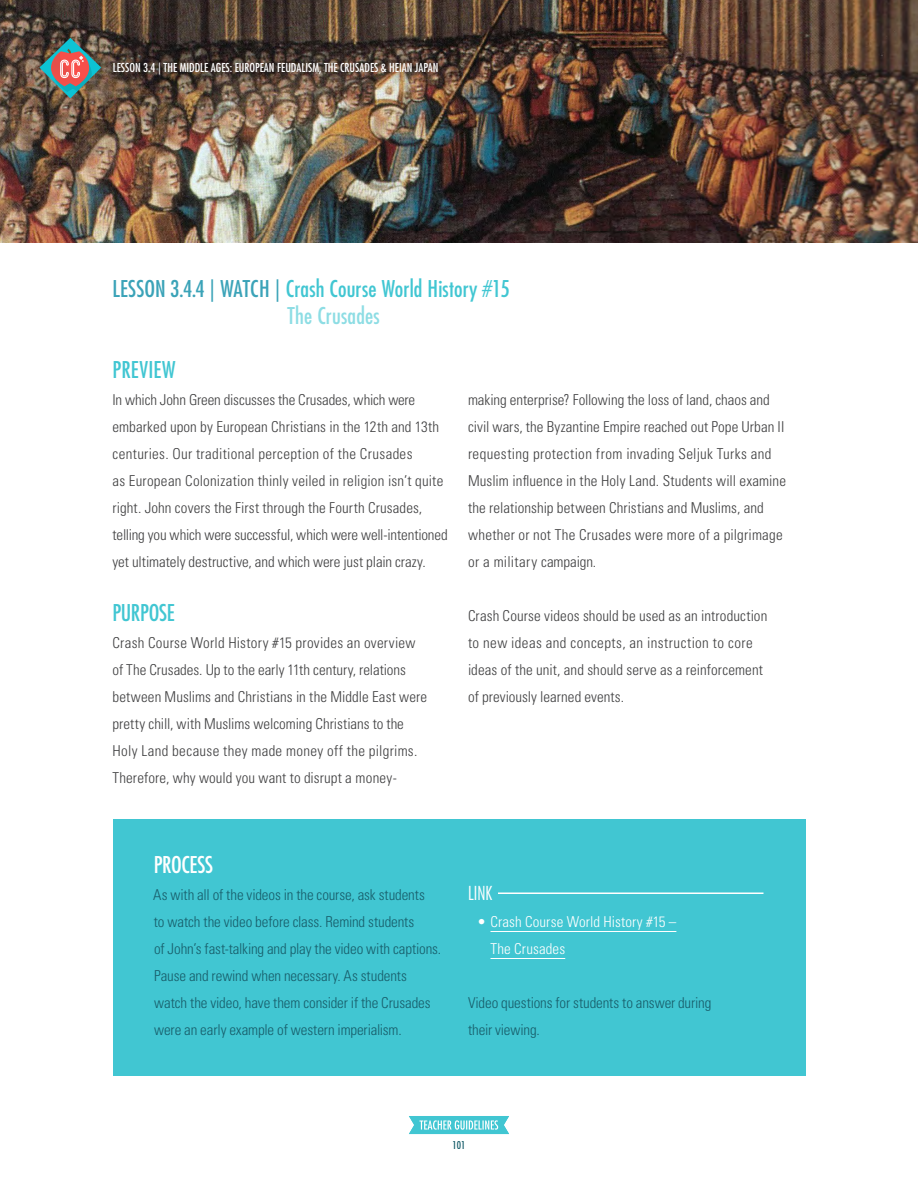
<style>
.page{position:relative;width:918px;height:1188px;background:#fff}
.page>*{position:absolute;margin:0;border:0;box-sizing:border-box;transform-origin:0 0}
.t1{font:condensed 22.5px/27px "Futura Std";letter-spacing:.01em;color:#41c6d2}
.t2{font:condensed 22.5px "Futura Std";letter-spacing:-.01em;color:#fff}
.t3{font:condensed 22.5px "Futura Std";letter-spacing:-.01em;color:#41c6d2}
.t4{font:300 condensed 18.75px "Futura Std";color:#fff}
.t5{font:300 condensed 15px/27px "Univers LT Std";letter-spacing:.005em;color:#404041}
.t6{font:300 condensed 15px/27px "Univers LT Std";letter-spacing:-.01em;color:#185e6b}
.t7{font:300 condensed 15px/27px "Univers LT Std";letter-spacing:.005em;color:#fff}
.t8{font:condensed 12px "Futura Std";color:#fff}
.t9{font:condensed 10.5px "Futura Std";color:#185e6b}
.s1{color:#3ba3b8}
.s2{color:#8ddde4}
</style>
<div class="page">
<svg style="left:409px;top:1116px;width:100px;height:18px;background:#6ad2db"></svg>
<img style="left:0;top:0;width:918px;height:243px">
<div style="left:113px;top:819px;width:693px;height:257px;background:#41c6d2"></div>
<hr style="left:490px;top:931px;width:186px;height:1px;background:#fff">
<hr style="left:490px;top:958px;width:75px;height:1px;background:#fff">
<hr style="left:498px;top:892px;width:266px;height:2px;background:#fff">
<img style="left:39px;top:38px;width:62px;height:60px">
<div style="left:97px;top:47px;width:357px;height:42px;background:#000;opacity:.75"></div>
<p class="t8" style="left:113px;top:60px;width:327px">LESSON 3.4 | THE MIDDLE AGES: EUROPEAN FEUDALISM, THE CRUSADES &amp; HEIAN JAPAN</p>
<h1 class="t1" style="left:287px;top:275px;width:224px;text-indent:-175px"><span class="s1">LESSON 3.4.4 | WATCH |</span> Crash Course World History #15<br><span class="s2">The Crusades</span></h1>
<h1 class="t1" style="left:112px;top:356px;width:64px">PREVIEW</h1>
<p class="t5" style="left:112px;top:386px;width:337px">In which John Green discusses the Crusades, which were embarked upon by European Christians in the 12th and 13th centuries. Our traditional perception of the Crusades<br>as European Colonization thinly veiled in religion isn’t quite right. John covers the First through the Fourth Crusades, telling you which were successful, which were well-intentioned yet ultimately destructive, and which were just plain crazy.</p>
<h1 class="t3" style="left:112px;top:599px;width:64px">PURPOSE</h1>
<p class="t5" style="left:112px;top:629px;width:316px">Crash Course World History #15 provides an overview of The Crusades. Up to the early 11th century, relations between Muslims and Christians in the Middle East were pretty chill, with Muslims welcoming Christians to the Holy Land because they made money off the pilgrims.<br>Therefore, why would you want to disrupt a money-</p>
<p class="t5" style="left:468px;top:386px;width:320px">making enterprise? Following the loss of land, chaos and civil wars, the Byzantine Empire reached out Pope Urban II requesting protection from invading Seljuk Turks and Muslim influence in the Holy Land. Students will examine the relationship between Christians and Muslims, and whether or not The Crusades were more of a pilgrimage or a military campaign.</p>
<p class="t5" style="left:468px;top:602px;width:301px">Crash Course videos should be used as an introduction to new ideas and concepts, an instruction to core ideas of the unit, and should serve as a reinforcement of previously learned events.</p>
<h1 class="t2" style="left:154px;top:851px;width:61px">PROCESS</h1>
<p class="t6" style="left:153px;top:881px;width:289px">As with all of the videos in the course, ask students<br>to watch the video before class. Remind students<br>of John’s fast-talking and play the video with captions.<br>Pause and rewind when necessary. As students watch the video, have them consider if the Crusades were an early example of western imperialism.</p>
<p class="t4" style="left:468px;top:882px;width:26px">LINK</p>
<p class="t7" style="left:490px;top:908px;width:187px;text-indent:-14px">• Crash Course World History #15 –<br>The Crusades</p>
<p class="t6" style="left:468px;top:989px;width:245px">Video questions for students to answer during their viewing.</p>
<p class="t9" style="left:453px;top:1138px;width:14px">101</p>
</div>
